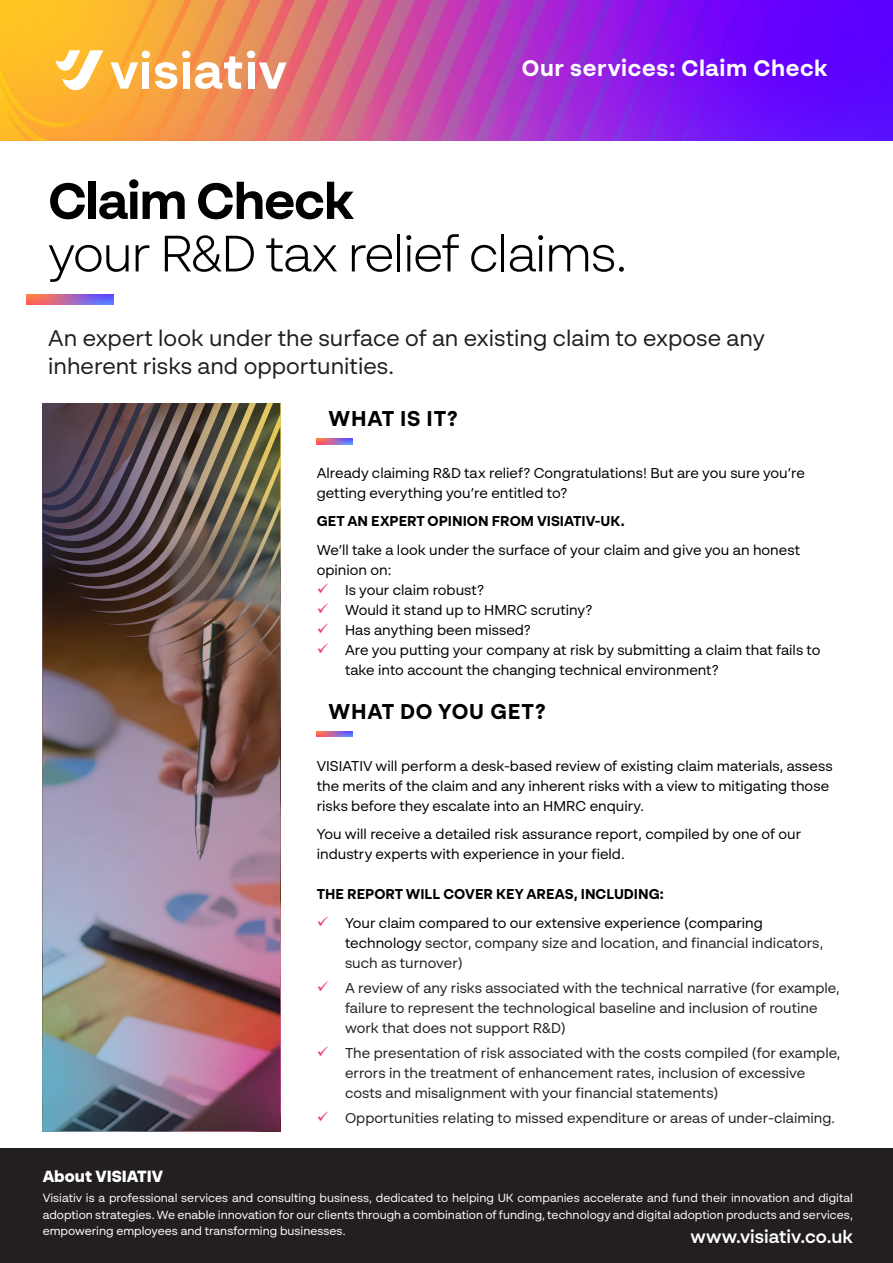
<style>
.page{position:relative;width:893px;height:1263px;background:#fff}
.page>*{position:absolute;margin:0;border:0;box-sizing:border-box;transform-origin:0 0}
.t1{font:300 51px "BR Sonoma";letter-spacing:-.025em;color:#000}
.t2{font:700 51px "BR Sonoma";letter-spacing:-.025em;color:#000}
.t3{font:22.5px/28.5px "BR Sonoma";color:#231f20}
.t4{font:700 22.5px "BR Sonoma";letter-spacing:.025em;color:#fff}
.t5{font:700 21.3px "BR Sonoma";letter-spacing:.04em;color:#000}
.t6{font:600 18px "BR Sonoma";color:#fff}
.t7{font:900 16.2px "BR Sonoma";color:#fff}
.Paragraph_Style_1{font:14.25px/20px "BR Sonoma";color:#000}
.t8{font:14.25px/20px "BR Sonoma";color:#231f20}
.Paragraph_Style_1-2{font:700 14.25px "BR Sonoma";color:#000}
.t9{font:11.7px/16.2px "BR Sonoma";color:#fff;text-align:justify}
.s1{color:#000}
</style>
<div class="page">
<img style="left:43px;top:403px;width:237px;height:728px">
<img style="left:0;top:0;width:893px;height:140px">
<svg style="left:55px;top:50px;width:48px;height:40px"></svg>
<svg style="left:110px;top:62px;width:28px;height:27px"></svg>
<div style="left:142px;top:62px;width:7px;height:27px;background:#fff"></div>
<div style="left:183px;top:62px;width:7px;height:27px;background:#fff"></div>
<div style="left:248px;top:62px;width:7px;height:27px;background:#fff"></div>
<svg style="left:259px;top:62px;width:27px;height:27px"></svg>
<div style="left:142px;top:51px;width:8px;height:7px;background:#fff;border-radius:4px"></div>
<div style="left:182px;top:51px;width:8px;height:7px;background:#fff;border-radius:4px"></div>
<div style="left:247px;top:51px;width:8px;height:7px;background:#fff;border-radius:4px"></div>
<svg style="left:155px;top:62px;width:22px;height:27px"></svg>
<svg style="left:195px;top:56px;width:47px;height:33px"></svg>
<img style="left:27px;top:294px;width:87px;height:11px">
<div style="left:0;top:1148px;width:893px;height:115px;background:#231f20"></div>
<img style="left:316px;top:731px;width:37px;height:6px">
<img style="left:316px;top:438px;width:37px;height:6px">
<p class="t4" style="left:522px;top:54px;width:307px">Our services: Claim Check</p>
<p class="t2" style="left:48px;top:169px;width:307px">Claim Check</p>
<p class="t1" style="left:48px;top:222px;width:580px">your R&amp;D tax relief claims.</p>
<p class="t3" style="left:48px;top:323px;width:718px">An expert look under the surface of an existing claim to expose any inherent risks and opportunities.</p>
<p class="t5" style="left:328px;top:405px;width:131px">WHAT IS IT?</p>
<p class="Paragraph_Style_1" style="left:317px;top:463px;width:490px">Already claiming R&amp;D tax relief? Congratulations! But are you sure you’re getting everything you’re entitled to?</p>
<p class="Paragraph_Style_1-2" style="left:317px;top:512px;width:309px">GET AN EXPERT OPINION FROM VISIATIV-UK.</p>
<p class="Paragraph_Style_1" style="left:317px;top:540px;width:485px">We’ll take a look under the surface of your claim and give you an honest opinion on:</p>
<p class="Paragraph_Style_1" style="left:345px;top:579px;width:140px">Is your claim robust?</p>
<p class="Paragraph_Style_1" style="left:345px;top:599px;width:249px">Would it stand up to HMRC scrutiny?</p>
<p class="Paragraph_Style_1" style="left:345px;top:619px;width:187px">Has anything been missed?</p>
<p class="Paragraph_Style_1" style="left:345px;top:639px;width:477px">Are you putting your company at risk by submitting a claim that fails to take into account the changing technical environment?</p>
<p class="t5" style="left:328px;top:698px;width:218px">WHAT DO YOU GET?</p>
<p class="Paragraph_Style_1" style="left:317px;top:755px;width:517px">VISIATIV will perform a desk-based review of existing claim materials, assess the merits of the claim and any inherent risks with a view to mitigating those risks before they escalate into an HMRC enquiry.</p>
<p class="Paragraph_Style_1" style="left:317px;top:824px;width:486px">You will receive a detailed risk assurance report, compiled by one of our industry experts with experience in your field.</p>
<p class="Paragraph_Style_1-2" style="left:317px;top:885px;width:349px">THE REPORT WILL COVER KEY AREAS, INCLUDING:</p>
<p class="t8" style="left:345px;top:912px;width:480px"><span class="s1">Your claim compared to our extensive experience (comparing technology</span> sector, company size and location, and financial indicators, such as turnover)</p>
<p class="t8" style="left:345px;top:977px;width:496px">A review of any risks associated with the technical narrative (for example, failure to represent the technological baseline and inclusion of routine work that does not support R&amp;D)</p>
<p class="t8" style="left:345px;top:1043px;width:497px">The presentation of risk associated with the costs compiled (for example, errors in the treatment of enhancement rates, inclusion of excessive costs and misalignment with your financial statements)</p>
<p class="t8" style="left:345px;top:1108px;width:492px">Opportunities relating to missed expenditure or areas of under-claiming.</p>
<p class="t7" style="left:43px;top:1166px;width:122px">About VISIATIV</p>
<p class="t9" style="left:43px;top:1190px;width:812px">Visiativ is a professional services and consulting business, dedicated to helping UK companies accelerate and fund their innovation and digital adoption strategies. We enable innovation for our clients through a combination of funding, technology and digital adoption products and services, empowering employees and transforming businesses.</p>
<p class="t6" style="left:690px;top:1225px;width:164px">www.visiativ.co.uk</p>
</div>
